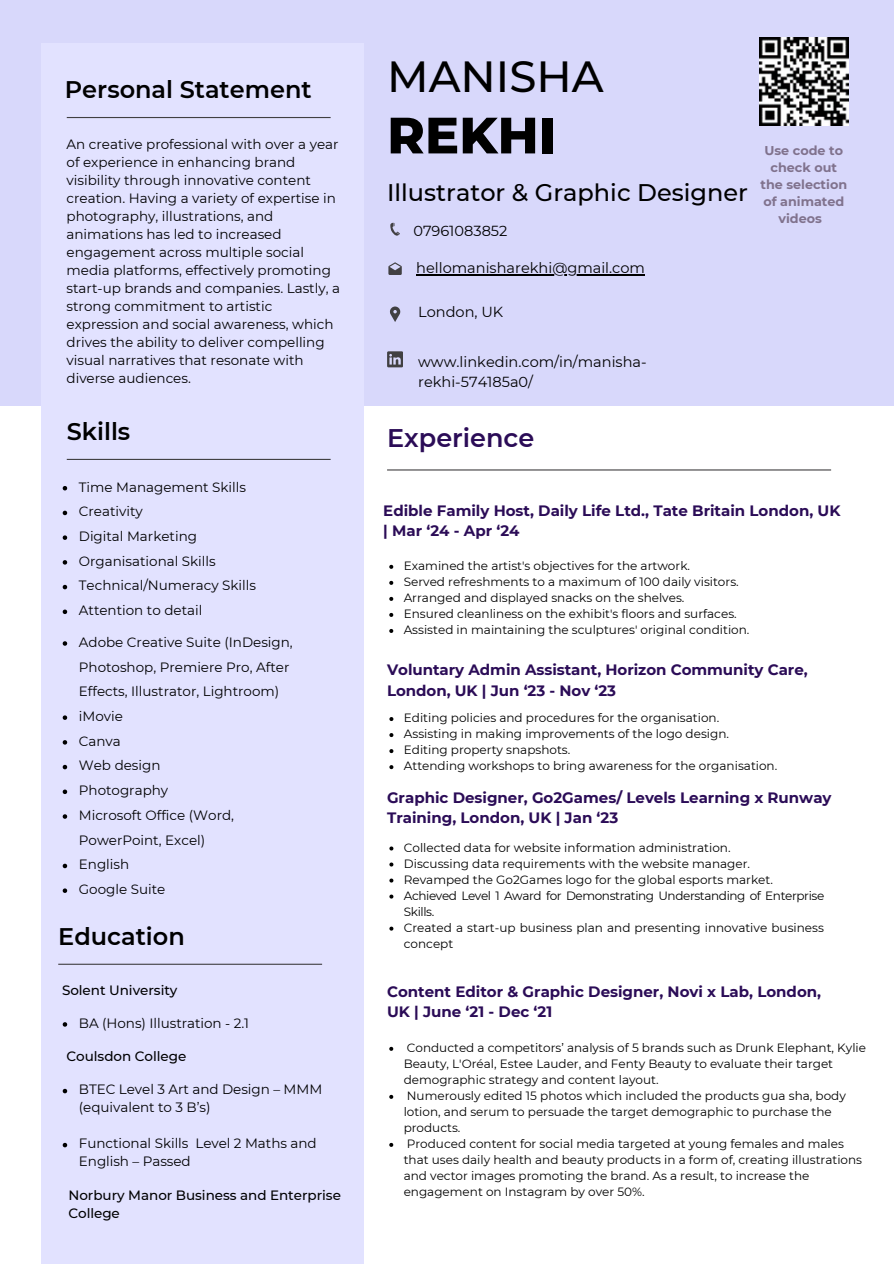
<style>
.page{position:relative;width:894px;height:1264px;background:#fff}
.page>*{position:absolute;margin:0;border:0;box-sizing:border-box;transform-origin:0 0}
.t1{font:800 51px "Montserrat";color:#000}
.t2{font:500 43.5px "Montserrat";color:#000}
.t3{font:600 25.5px "Montserrat";color:#2b0c57}
.t4{font:600 24px "Montserrat";color:#000}
.t5{font:500 24px "Montserrat";color:#000}
.t6{font:700 15px/20.2px "Montserrat";color:#2b0c57}
.t7{font:14.55px/20.2px "Montserrat";color:#000}
.t8{font:13.5px/18px "Montserrat";color:#000}
.t9{font:500 13.5px/18px "Montserrat";letter-spacing:-.005em;color:#000}
.t10{font:700 12.75px/17px "Montserrat";color:#80728d;text-align:center}
.t11{font:12px/16px "Montserrat";color:#000}
.t12{font:12px/16px "Montserrat";letter-spacing:-.03em;color:#000}
</style>
<div class="page">
<div style="left:0;top:0;width:893px;height:406px;background:#d8d8fb"></div>
<div style="left:41px;top:43px;width:322px;height:1220px;background:#e2e2ff"></div>
<hr style="left:387px;top:469px;width:443px;height:1px;background:#414042">
<hr style="left:416px;top:274px;width:229px;height:2px;background:#000">
<svg style="left:390px;top:306px;width:10px;height:16px"></svg>
<svg style="left:390px;top:223px;width:10px;height:13px"></svg>
<svg style="left:388px;top:262px;width:13px;height:13px"></svg>
<svg style="left:387px;top:351px;width:16px;height:16px"></svg>
<img style="left:759px;top:37px;width:89px;height:88px">
<svg style="left:389px;top:717px;width:4px;height:4px"></svg>
<svg style="left:389px;top:733px;width:4px;height:4px"></svg>
<svg style="left:389px;top:749px;width:4px;height:4px"></svg>
<svg style="left:389px;top:765px;width:4px;height:4px"></svg>
<svg style="left:389px;top:846px;width:4px;height:4px"></svg>
<svg style="left:389px;top:862px;width:4px;height:4px"></svg>
<svg style="left:389px;top:878px;width:4px;height:4px"></svg>
<svg style="left:389px;top:894px;width:4px;height:4px"></svg>
<svg style="left:389px;top:926px;width:4px;height:4px"></svg>
<svg style="left:389px;top:1046px;width:4px;height:4px"></svg>
<svg style="left:389px;top:1094px;width:4px;height:4px"></svg>
<svg style="left:389px;top:1142px;width:4px;height:4px"></svg>
<hr style="left:58px;top:963px;width:264px;height:1px;background:#414042">
<svg style="left:63px;top:1022px;width:4px;height:4px"></svg>
<svg style="left:63px;top:1088px;width:4px;height:5px"></svg>
<svg style="left:63px;top:1142px;width:4px;height:5px"></svg>
<svg style="left:389px;top:565px;width:4px;height:4px"></svg>
<svg style="left:389px;top:581px;width:4px;height:4px"></svg>
<svg style="left:389px;top:597px;width:4px;height:4px"></svg>
<svg style="left:389px;top:613px;width:4px;height:4px"></svg>
<svg style="left:389px;top:629px;width:4px;height:4px"></svg>
<hr style="left:67px;top:117px;width:263px;height:1px;background:#414042">
<svg style="left:63px;top:641px;width:4px;height:4px"></svg>
<svg style="left:63px;top:715px;width:4px;height:5px"></svg>
<svg style="left:63px;top:740px;width:4px;height:4px"></svg>
<svg style="left:63px;top:764px;width:4px;height:5px"></svg>
<svg style="left:63px;top:789px;width:4px;height:5px"></svg>
<svg style="left:63px;top:814px;width:4px;height:4px"></svg>
<svg style="left:63px;top:863px;width:4px;height:5px"></svg>
<svg style="left:63px;top:888px;width:4px;height:5px"></svg>
<hr style="left:67px;top:459px;width:263px;height:1px;background:#414042">
<svg style="left:63px;top:486px;width:4px;height:4px"></svg>
<svg style="left:63px;top:510px;width:4px;height:5px"></svg>
<svg style="left:63px;top:535px;width:4px;height:5px"></svg>
<svg style="left:63px;top:560px;width:4px;height:4px"></svg>
<svg style="left:63px;top:585px;width:4px;height:4px"></svg>
<svg style="left:63px;top:609px;width:4px;height:5px"></svg>
<p class="t4" style="left:65px;top:74px;width:248px">Personal Statement</p>
<h5 class="t8" style="left:66px;top:135px;width:275px">An creative professional with over a year of experience in enhancing brand visibility through innovative content creation. Having a variety of expertise in photography, illustrations, and animations has led to increased engagement across multiple social media platforms, effectively promoting start-up brands and companies. Lastly, a strong commitment to artistic expression and social awareness, which drives the ability to deliver compelling visual narratives that resonate with diverse audiences.</h5>
<p class="t4" style="left:67px;top:416px;width:65px">Skills</p>
<h4 class="t8" style="left:79px;top:478px;width:169px">Time Management Skills</h4>
<p class="t8" style="left:79px;top:502px;width:65px">Creativity</p>
<p class="t8" style="left:79px;top:527px;width:120px">Digital Marketing</p>
<p class="t8" style="left:79px;top:552px;width:138px">Organisational Skills</p>
<p class="t8" style="left:79px;top:576px;width:179px">Technical/Numeracy Skills</p>
<p class="t8" style="left:79px;top:601px;width:125px">Attention to detail</p>
<p class="t8" style="left:79px;top:629px;width:215px;line-height:24.8px">Adobe Creative Suite (InDesign,<br>Photoshop, Premiere Pro, After<br>Effects, Illustrator, Lightroom)</p>
<p class="t8" style="left:79px;top:707px;width:46px">iMovie</p>
<p class="t8" style="left:79px;top:732px;width:44px">Canva</p>
<p class="t8" style="left:79px;top:756px;width:83px">Web design</p>
<h4 class="t8" style="left:79px;top:781px;width:91px">Photography</h4>
<p class="t8" style="left:79px;top:802px;width:157px;line-height:24.8px">Microsoft Office (Word,<br>PowerPoint, Excel)</p>
<p class="t8" style="left:79px;top:855px;width:52px">English</p>
<p class="t8" style="left:79px;top:880px;width:88px">Google Suite</p>
<p class="t4" style="left:58px;top:921px;width:128px">Education</p>
<p class="t9" style="left:62px;top:980px;width:117px">Solent University</p>
<p class="t8" style="left:79px;top:1013px;width:172px">BA (Hons) Illustration - 2.1</p>
<p class="t9" style="left:66px;top:1047px;width:121px">Coulsdon College</p>
<h3 class="t8" style="left:79px;top:1080px;width:245px">BTEC Level 3 Art and Design – MMM (equivalent to 3 B’s)</h3>
<h6 class="t8" style="left:79px;top:1134px;width:239px">Functional Skills Level 2 Maths and<br>English – Passed</h6>
<p class="t9" style="left:68px;top:1185px;width:274px">Norbury Manor Business and Enterprise<br>College</p>
<h5 class="t2" style="left:387px;top:50px;width:218px">MANISHA</h5>
<p class="t1" style="left:387px;top:104px;width:170px">REKHI</p>
<h5 class="t5" style="left:387px;top:178px;width:362px">Illustrator &amp; Graphic Designer</h5>
<h1 class="t7" style="left:413px;top:220px;width:96px">07961083852</h1>
<h2 class="t7" style="left:416px;top:258px;width:230px">hellomanisharekhi@gmail.com</h2>
<h3 class="t7" style="left:418px;top:302px;width:87px">London, UK</h3>
<h6 class="t7" style="left:418px;top:351px;width:230px">www.linkedin.com/in/manisha&shy;rekhi-574185a0/</h6>
<h6 class="t10" style="left:760px;top:142px;width:88px">Use code to check out the selection of animated videos</h6>
<p class="t3" style="left:387px;top:422px;width:149px">Experience</p>
<p class="t6" style="left:383px;top:500px;width:458px">Edible Family Host, Daily Life Ltd., Tate Britain London, UK | Mar ‘24 - Apr ‘24</p>
<p class="t11" style="left:403px;top:557px;width:288px">Examined the artist's objectives for the artwork.</p>
<h6 class="t11" style="left:403px;top:573px;width:336px">Served refreshments to a maximum of 100 daily visitors.</h6>
<h3 class="t11" style="left:403px;top:589px;width:282px">Arranged and displayed snacks on the shelves.</h3>
<h4 class="t11" style="left:403px;top:605px;width:334px">Ensured cleanliness on the exhibit's floors and surfaces.</h4>
<p class="t11" style="left:403px;top:621px;width:347px">Assisted in maintaining the sculptures' original condition.</p>
<p class="t6" style="left:387px;top:660px;width:422px">Voluntary Admin Assistant, Horizon Community Care,<br>London, UK | Jun ‘23 - Nov ‘23</p>
<h5 class="t11" style="left:404px;top:709px;width:317px">Editing policies and procedures for the organisation.</h5>
<h3 class="t11" style="left:404px;top:725px;width:326px">Assisting in making improvements of the logo design.</h3>
<p class="t11" style="left:404px;top:741px;width:168px">Editing property snapshots.</p>
<h3 class="t11" style="left:404px;top:757px;width:375px">Attending workshops to bring awareness for the organisation.</h3>
<p class="t6" style="left:387px;top:787px;width:446px">Graphic Designer, Go2Games/ Levels Learning x Runway<br>Training, London, UK | Jan ‘23</p>
<p class="t11" style="left:404px;top:839px;width:328px">Collected data for website information administration.</p>
<p class="t11" style="left:404px;top:855px;width:348px">Discussing data requirements with the website manager.</p>
<p class="t11" style="left:404px;top:871px;width:370px">Revamped the Go2Games logo for the global esports market.</p>
<p class="t12" style="left:404px;top:887px;width:422px">Achieved Level 1 Award for Demonstrating Understanding of Enterprise<br>Skills.</p>
<p class="t11" style="left:404px;top:919px;width:421px">Created a start-up business plan and presenting innovative business concept</p>
<p class="t6" style="left:387px;top:981px;width:435px">Content Editor &amp; Graphic Designer, Novi x Lab, London,<br>UK | June ‘21 - Dec ‘21</p>
<p class="t11" style="left:403px;top:1039px;width:463px">Conducted a competitors’ analysis of 5 brands such as Drunk Elephant, Kylie<br>Beauty, L'Oréal, Estee Lauder, and Fenty Beauty to evaluate their target demographic strategy and content layout.</p>
<p class="t11" style="left:403px;top:1087px;width:443px">Numerously edited 15 photos which included the products gua sha, body lotion, and serum to persuade the target demographic to purchase the products.</p>
<p class="t11" style="left:403px;top:1135px;width:460px">Produced content for social media targeted at young females and males that uses daily health and beauty products in a form of, creating illustrations and vector images promoting the brand. As a result, to increase the engagement on Instagram by over 50%.</p>
</div>
